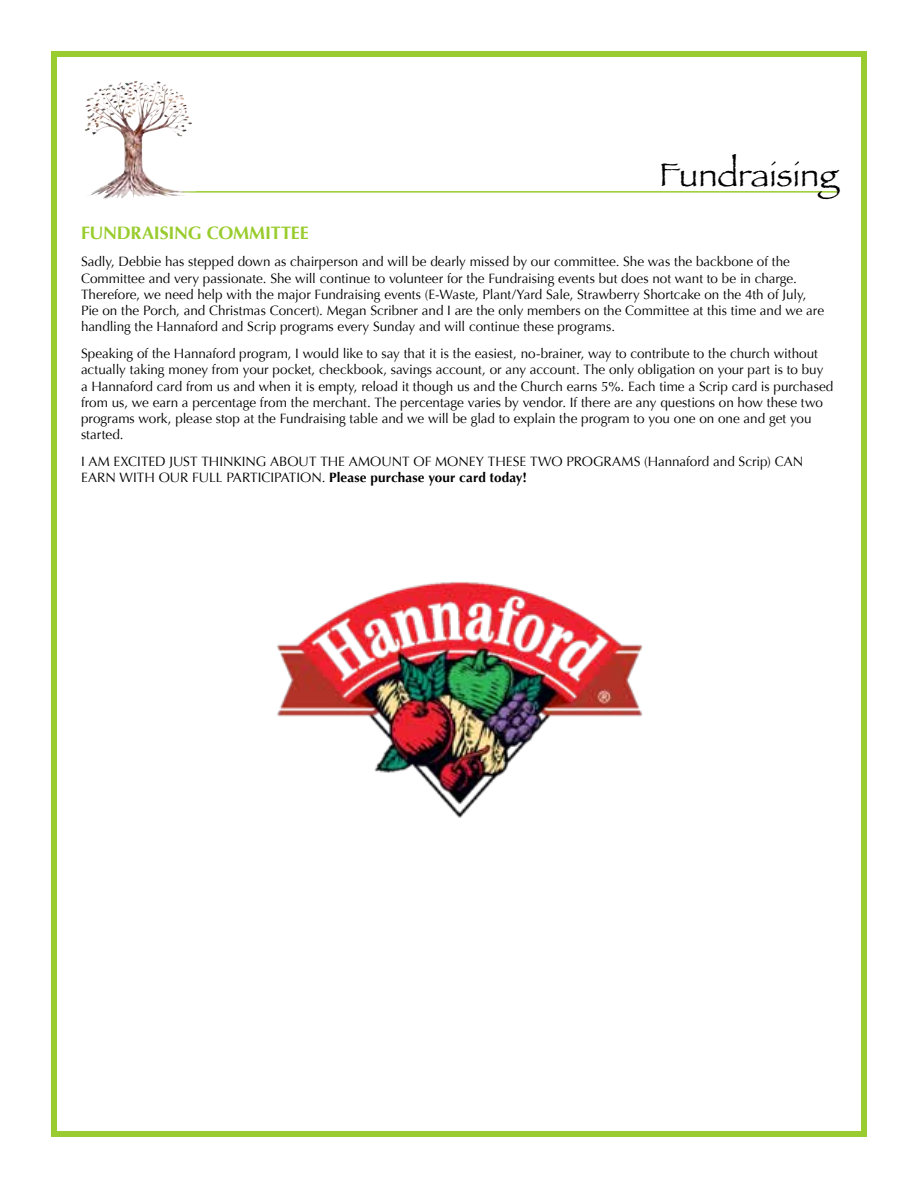
<style>
.page{position:relative;width:918px;height:1188px;background:#fff}
.page>*{position:absolute;margin:0;border:0;box-sizing:border-box;transform-origin:0 0}
.t1{font:34.5px "Papyrus";color:#000}
.t2{font:700 18px "Optima";letter-spacing:-.01em;color:#99cc2e}
.t3{font:13.5px/16.2px "Optima";color:#000}
.s1{font-weight:700}
</style>
<div class="page">
<div style="left:51px;top:51px;width:816px;height:1086px;border:6px solid #99cc2e"></div>
<hr style="left:183px;top:191px;width:654px;height:2px;background:#99cc2e">
<img style="left:117px;top:81px;width:18px;height:21px">
<img style="left:276px;top:581px;width:367px;height:237px">
<p class="t1" style="left:659px;top:154px;width:180px">Fundraising</p>
<p class="t2" style="left:81px;top:223px;width:229px">FUNDRAISING COMMITTEE</p>
<p class="t3" style="left:81px;top:254px;width:745px">Sadly, Debbie has stepped down as chairperson and will be dearly missed by our committee. She was the backbone of the Committee and very passionate. She will continue to volunteer for the Fundraising events but does not want to be in charge.<br>Therefore, we need help with the major Fundraising events (E-Waste, Plant/Yard Sale, Strawberry Shortcake on the 4th of July, Pie on the Porch, and Christmas Concert). Megan Scribner and I are the only members on the Committee at this time and we are handling the Hannaford and Scrip programs every Sunday and will continue these programs.</p>
<p class="t3" style="left:81px;top:346px;width:754px">Speaking of the Hannaford program, I would like to say that it is the easiest, no-brainer, way to contribute to the church without actually taking money from your pocket, checkbook, savings account, or any account. The only obligation on your part is to buy a Hannaford card from us and when it is empty, reload it though us and the Church earns 5%. Each time a Scrip card is purchased from us, we earn a percentage from the merchant. The percentage varies by vendor. If there are any questions on how these two programs work, please stop at the Fundraising table and we will be glad to explain the program to you one on one and get you started.</p>
<p class="t3" style="left:81px;top:454px;width:724px">I AM EXCITED JUST THINKING ABOUT THE AMOUNT OF MONEY THESE TWO PROGRAMS (Hannaford and Scrip) CAN<br>EARN WITH OUR FULL PARTICIPATION. <span class="s1">Please purchase your card today!</span></p>
</div>
